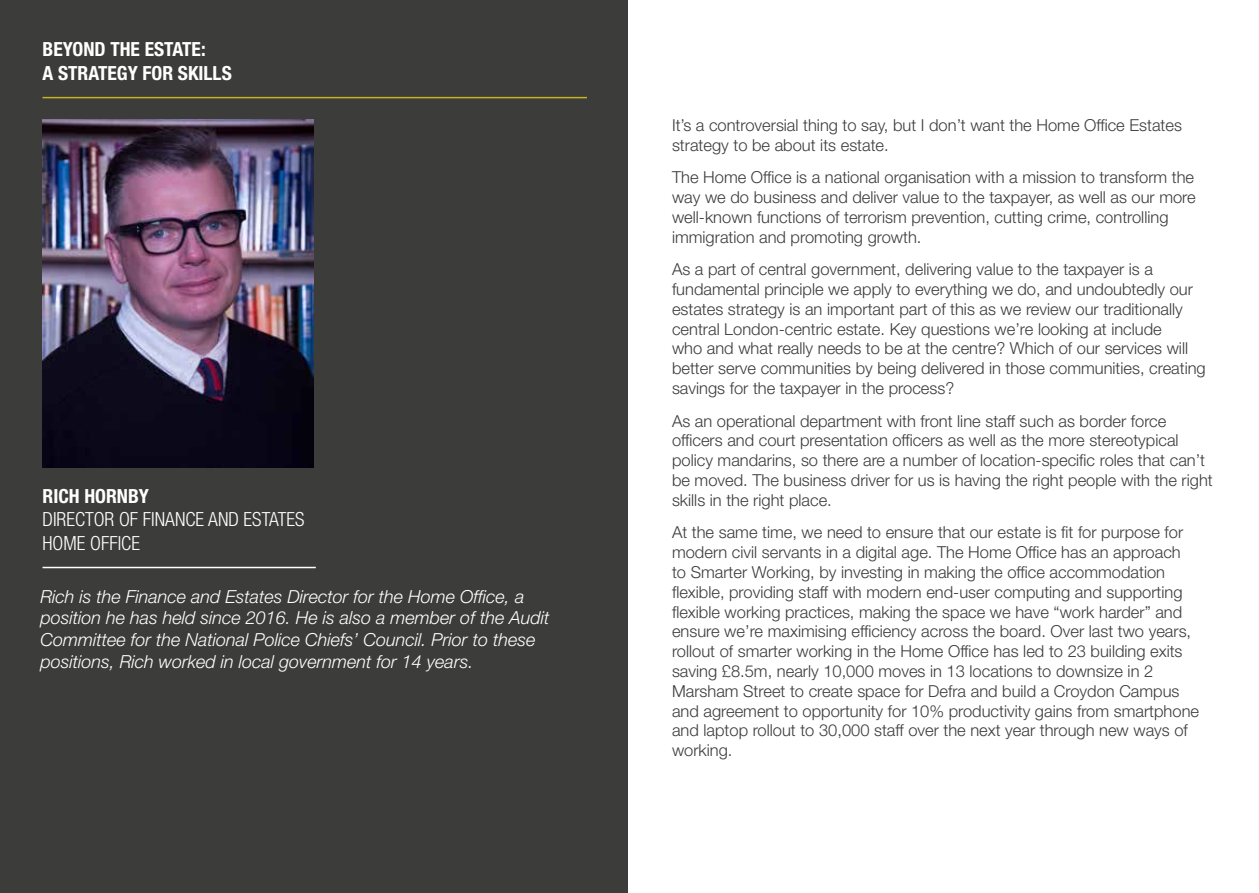
<style>
.page{position:relative;width:1259px;height:893px;background:#fff}
.page>*{position:absolute;margin:0;border:0;box-sizing:border-box;transform-origin:0 0}
.t1{font:700 condensed 19.5px/23.4px "Helvetica Neue LT Std";color:#fff}
.t2{font:300 condensed 19.5px/23.4px "Helvetica Neue LT Std";color:#fff}
.t3{font:italic 300 18px/21.6px "Helvetica Neue LT Std";color:#fff}
.t4{font:300 16.5px/19.8px "Helvetica Neue LT Std";color:#3c3c3b}
</style>
<div class="page">
<div style="left:0;top:0;width:628px;height:893px;background:#3c3c3b"></div>
<hr style="left:43px;top:97px;width:544px;height:1px;background:#c7b51f">
<hr style="left:43px;top:567px;width:273px;height:1px;background:#fff">
<img style="left:43px;top:119px;width:271px;height:349px">
<p class="t1" style="left:43px;top:38px;width:191px">BEYOND THE ESTATE:<br>A STRATEGY FOR SKILLS</p>
<p class="t1" style="left:43px;top:484px;width:108px">RICH HORNBY</p>
<p class="t2" style="left:43px;top:508px;width:263px">DIRECTOR OF FINANCE AND ESTATES<br>HOME OFFICE</p>
<p class="t3" style="left:40px;top:585px;width:510px">Rich is the Finance and Estates Director for the Home Office, a position he has held since 2016. He is also a member of the Audit Committee for the National Police Chiefs’ Council. Prior to these positions, Rich worked in local government for 14 years.</p>
<p class="t4" style="left:672px;top:115px;width:511px">It’s a controversial thing to say, but I don’t want the Home Office Estates strategy to be about its estate.</p>
<p class="t4" style="left:672px;top:167px;width:525px">The Home Office is a national organisation with a mission to transform the way we do business and deliver value to the taxpayer, as well as our more well-known functions of terrorism prevention, cutting crime, controlling immigration and promoting growth.</p>
<p class="t4" style="left:672px;top:259px;width:535px">As a part of central government, delivering value to the taxpayer is a fundamental principle we apply to everything we do, and undoubtedly our estates strategy is an important part of this as we review our traditionally central London-centric estate. Key questions we’re looking at include<br>who and what really needs to be at the centre? Which of our services will better serve communities by being delivered in those communities, creating savings for the taxpayer in the process?</p>
<p class="t4" style="left:672px;top:410px;width:542px">As an operational department with front line staff such as border force officers and court presentation officers as well as the more stereotypical policy mandarins, so there are a number of location-specific roles that can’t be moved. The business driver for us is having the right people with the right skills in the right place.</p>
<p class="t4" style="left:672px;top:522px;width:528px">At the same time, we need to ensure that our estate is fit for purpose for modern civil servants in a digital age. The Home Office has an approach<br>to Smarter Working, by investing in making the office accommodation flexible, providing staff with modern end-user computing and supporting flexible working practices, making the space we have “work harder” and ensure we’re maximising efficiency across the board. Over last two years, rollout of smarter working in the Home Office has led to 23 building exits saving £8.5m, nearly 10,000 moves in 13 locations to downsize in 2<br>Marsham Street to create space for Defra and build a Croydon Campus and agreement to opportunity for 10% productivity gains from smartphone and laptop rollout to 30,000 staff over the next year through new ways of working.</p>
</div>
